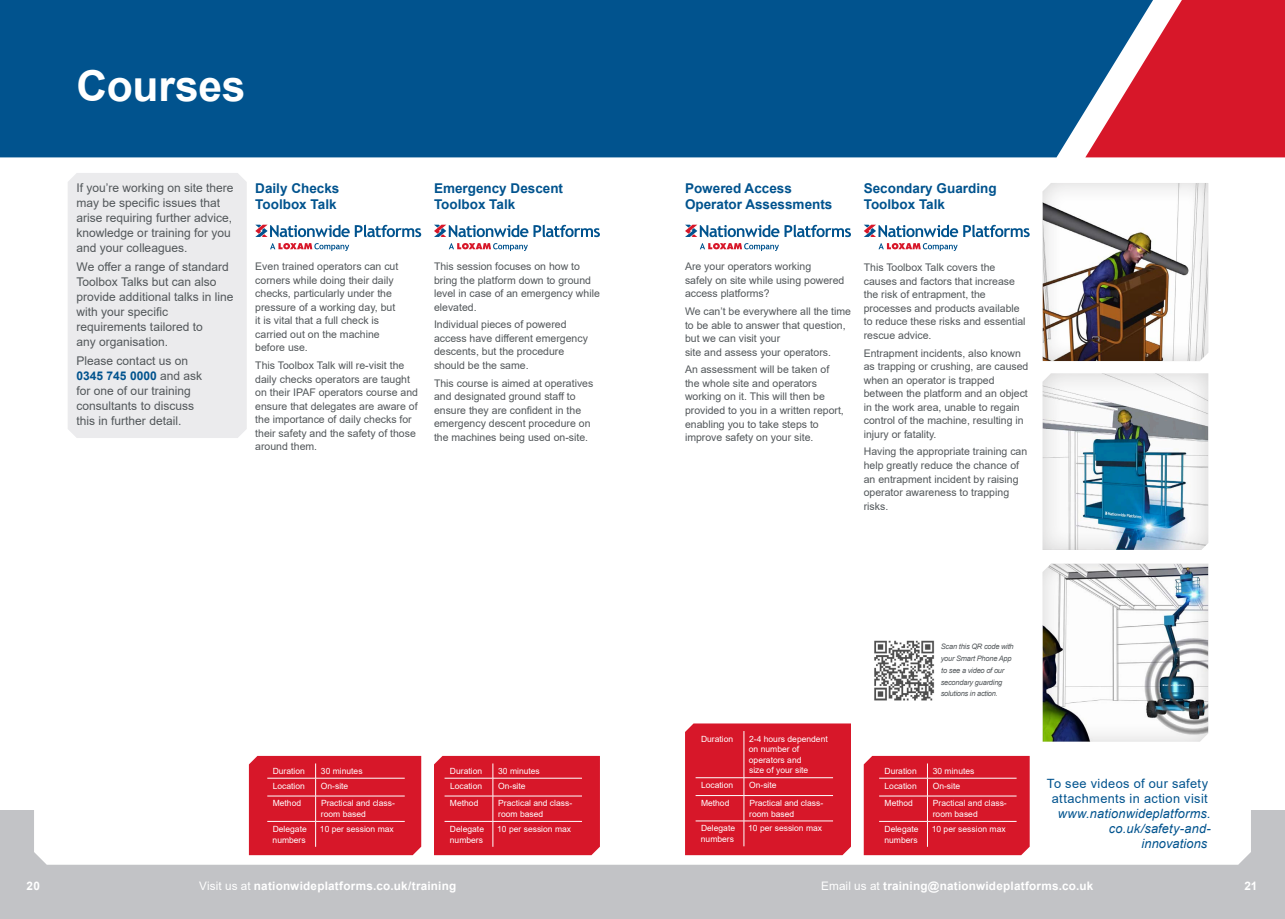
<style>
.page{position:relative;width:1285px;height:919px;background:#fff}
.page>*{position:absolute;margin:0;border:0;box-sizing:border-box;transform-origin:0 0}
.t1{font:700 42.6px "Arial";letter-spacing:-.005em;color:#fff}
.Course_Headers{font:700 13.5px/16.2px "Arial";color:#01538e}
.t2{font:italic 12.75px/14.9px "Arial";letter-spacing:.015em;color:#01538e;text-align:right}
.MAIN_COPY{font:12px/15px "Arial";color:#52575a}
.t3{font:700 11.7px "Arial";letter-spacing:.02em;color:#fff}
.Descriptor_Text{font:10.5px/13.5px "Arial";color:#52575a}
.t4{font:8.55px/10.6px "Arial";color:#fff}
.t5{font:italic 7.5px/11.7px "Arial";letter-spacing:-.03em;color:#52575a}
.s1{font-weight:700;color:#01538e}
.s2{font-style:normal}
.s3{font-weight:400}
</style>
<div class="page">
<div style="left:1152px;top:0;width:132px;height:157px;background:#d71729"></div>
<div style="left:0;top:0;width:1152px;height:157px;background:#01538e"></div>
<div style="left:0;top:810px;width:1284px;height:108px;background:#c2c3c6"></div>
<div style="left:34px;top:788px;width:1216px;height:76px;background:#fff"></div>
<div style="left:68px;top:173px;width:179px;height:265px;background:#ebebed"></div>
<div style="left:1040px;top:180px;width:168px;height:182px;background:#231f20;opacity:.2"></div>
<div style="left:1040px;top:370px;width:168px;height:182px;background:#231f20;opacity:.2"></div>
<div style="left:1040px;top:561px;width:168px;height:181px;background:#231f20;opacity:.2"></div>
<img style="left:874px;top:640px;width:61px;height:61px">
<div style="left:249px;top:755px;width:172px;height:100px;background:#d71729"></div>
<svg style="left:434px;top:755px;width:166px;height:100px;background:#d82132"></svg>
<svg style="left:685px;top:723px;width:165px;height:132px;background:#d81d2e"></svg>
<svg style="left:863px;top:755px;width:166px;height:100px;background:#d92334"></svg>
<svg style="left:255px;top:225px;width:94px;height:12px"></svg>
<svg style="left:355px;top:225px;width:66px;height:12px"></svg>
<svg style="left:270px;top:243px;width:79px;height:8px"></svg>
<svg style="left:685px;top:225px;width:165px;height:12px"></svg>
<svg style="left:699px;top:243px;width:79px;height:8px"></svg>
<svg style="left:434px;top:225px;width:166px;height:12px"></svg>
<svg style="left:448px;top:243px;width:80px;height:8px"></svg>
<svg style="left:864px;top:225px;width:165px;height:12px"></svg>
<svg style="left:878px;top:243px;width:79px;height:8px"></svg>
<p class="t1" style="left:77px;top:56px;width:170px">Courses</p>
<p class="MAIN_COPY" style="left:77px;top:180px;width:158px">If you’re working on site there may be specific issues that arise requiring further advice, knowledge or training for you and your colleagues.</p>
<p class="MAIN_COPY" style="left:77px;top:259px;width:158px">We offer a range of standard<br>Toolbox Talks but can also provide additional talks in line with your specific requirements tailored to<br>any organisation.</p>
<p class="MAIN_COPY" style="left:77px;top:353px;width:127px">Please contact us on<br><span class="s1">0345 745 0000</span> and ask for one of our training consultants to discuss this in further detail.</p>
<p class="Course_Headers" style="left:255px;top:180px;width:86px">Daily Checks<br>Toolbox Talk</p>
<p class="Course_Headers" style="left:434px;top:180px;width:131px">Emergency Descent<br>Toolbox Talk</p>
<p class="Course_Headers" style="left:863px;top:180px;width:134px">Secondary Guarding<br>Toolbox Talk</p>
<p class="Course_Headers" style="left:685px;top:180px;width:149px">Powered Access<br>Operator Assessments</p>
<p class="Descriptor_Text" style="left:255px;top:259px;width:144px">Even trained operators can cut corners while doing their daily checks, particularly under the pressure of a working day, but it is vital that a full check is carried out on the machine before use.</p>
<p class="Descriptor_Text" style="left:255px;top:358px;width:164px">This Toolbox Talk will re-visit the daily checks operators are taught on their IPAF operators course and ensure that delegates are aware of the importance of daily checks for their safety and the safety of those around them.</p>
<p class="Descriptor_Text" style="left:434px;top:259px;width:167px">This session focuses on how to bring the platform down to ground level in case of an emergency while elevated.</p>
<p class="Descriptor_Text" style="left:434px;top:318px;width:155px">Individual pieces of powered access have different emergency descents, but the procedure should be the same.</p>
<p class="Descriptor_Text" style="left:434px;top:376px;width:161px">This course is aimed at operatives and designated ground staff to ensure they are confident in the emergency descent procedure on the machines being used on-site.</p>
<p class="Descriptor_Text" style="left:685px;top:260px;width:161px">Are your operators working<br>safely on site while using powered access platforms?</p>
<p class="Descriptor_Text" style="left:685px;top:304px;width:167px">We can’t be everywhere all the time to be able to answer that question, but we can visit your<br>site and assess your operators.</p>
<p class="Descriptor_Text" style="left:685px;top:363px;width:160px">An assessment will be taken of the whole site and operators working on it. This will then be provided to you in a written report, enabling you to take steps to improve safety on your site.</p>
<p class="Descriptor_Text" style="left:863px;top:261px;width:163px">This Toolbox Talk covers the causes and factors that increase the risk of entrapment, the processes and products available to reduce these risks and essential rescue advice.</p>
<p class="Descriptor_Text" style="left:863px;top:346px;width:166px">Entrapment incidents, also known as trapping or crushing, are caused when an operator is trapped between the platform and an object in the work area, unable to regain control of the machine, resulting in injury or fatality.</p>
<p class="Descriptor_Text" style="left:863px;top:445px;width:165px">Having the appropriate training can help greatly reduce the chance of an entrapment incident by raising operator awareness to trapping risks.</p>
<p class="t4" style="left:273px;top:765px;width:34px">Duration</p>
<p class="t4" style="left:321px;top:765px;width:43px">30 minutes</p>
<p class="t4" style="left:273px;top:780px;width:34px">Location</p>
<p class="t4" style="left:321px;top:780px;width:29px">On-site</p>
<p class="t4" style="left:273px;top:798px;width:30px">Method</p>
<p class="t4" style="left:321px;top:798px;width:75px">Practical and class&shy;room based</p>
<p class="t4" style="left:272px;top:823px;width:36px">Delegate numbers</p>
<p class="t4" style="left:320px;top:823px;width:75px">10 per session max</p>
<p class="t4" style="left:450px;top:765px;width:34px">Duration</p>
<p class="t4" style="left:498px;top:765px;width:43px">30 minutes</p>
<p class="t4" style="left:450px;top:780px;width:34px">Location</p>
<p class="t4" style="left:498px;top:780px;width:29px">On-site</p>
<p class="t4" style="left:450px;top:798px;width:30px">Method</p>
<p class="t4" style="left:498px;top:798px;width:75px">Practical and class&shy;room based</p>
<p class="t4" style="left:450px;top:823px;width:36px">Delegate numbers</p>
<p class="t4" style="left:497px;top:823px;width:75px">10 per session max</p>
<p class="t4" style="left:701px;top:733px;width:34px">Duration</p>
<p class="t4" style="left:748px;top:733px;width:80px">2-4 hours dependent on number of operators and<br>size of your site</p>
<p class="t4" style="left:701px;top:779px;width:34px">Location</p>
<p class="t4" style="left:749px;top:779px;width:29px">On-site</p>
<p class="t4" style="left:701px;top:797px;width:30px">Method</p>
<p class="t4" style="left:749px;top:797px;width:75px">Practical and class&shy;room based</p>
<p class="t4" style="left:700px;top:823px;width:36px">Delegate numbers</p>
<p class="t4" style="left:748px;top:823px;width:75px">10 per session max</p>
<p class="t5" style="left:940px;top:641px;width:74px">Scan this QR code with your Smart Phone App to see a video of our secondary guarding solutions in action.</p>
<p class="t4" style="left:884px;top:765px;width:34px">Duration</p>
<p class="t4" style="left:932px;top:765px;width:43px">30 minutes</p>
<p class="t4" style="left:884px;top:780px;width:34px">Location</p>
<p class="t4" style="left:932px;top:780px;width:29px">On-site</p>
<p class="t4" style="left:884px;top:798px;width:30px">Method</p>
<p class="t4" style="left:932px;top:798px;width:75px">Practical and class&shy;room based</p>
<p class="t4" style="left:884px;top:823px;width:36px">Delegate numbers</p>
<p class="t4" style="left:931px;top:823px;width:75px">10 per session max</p>
<p class="t2" style="left:1046px;top:776px;width:165px"><span class="s2">To see videos of our safety attachments in action visit </span>www.nationwideplatforms. co.uk/safety-and&shy;innovations</p>
<p class="t3" style="left:27px;top:877px;width:15px">20</p>
<p class="t3" style="left:199px;top:877px;width:259px"><span class="s3">Visit us at</span> nationwideplatforms.co.uk/training</p>
<p class="t3" style="left:821px;top:877px;width:273px"><span class="s3">Email us at</span> training@nationwideplatforms.co.uk</p>
<p class="t3" style="left:1243px;top:877px;width:14px">21</p>
</div>
